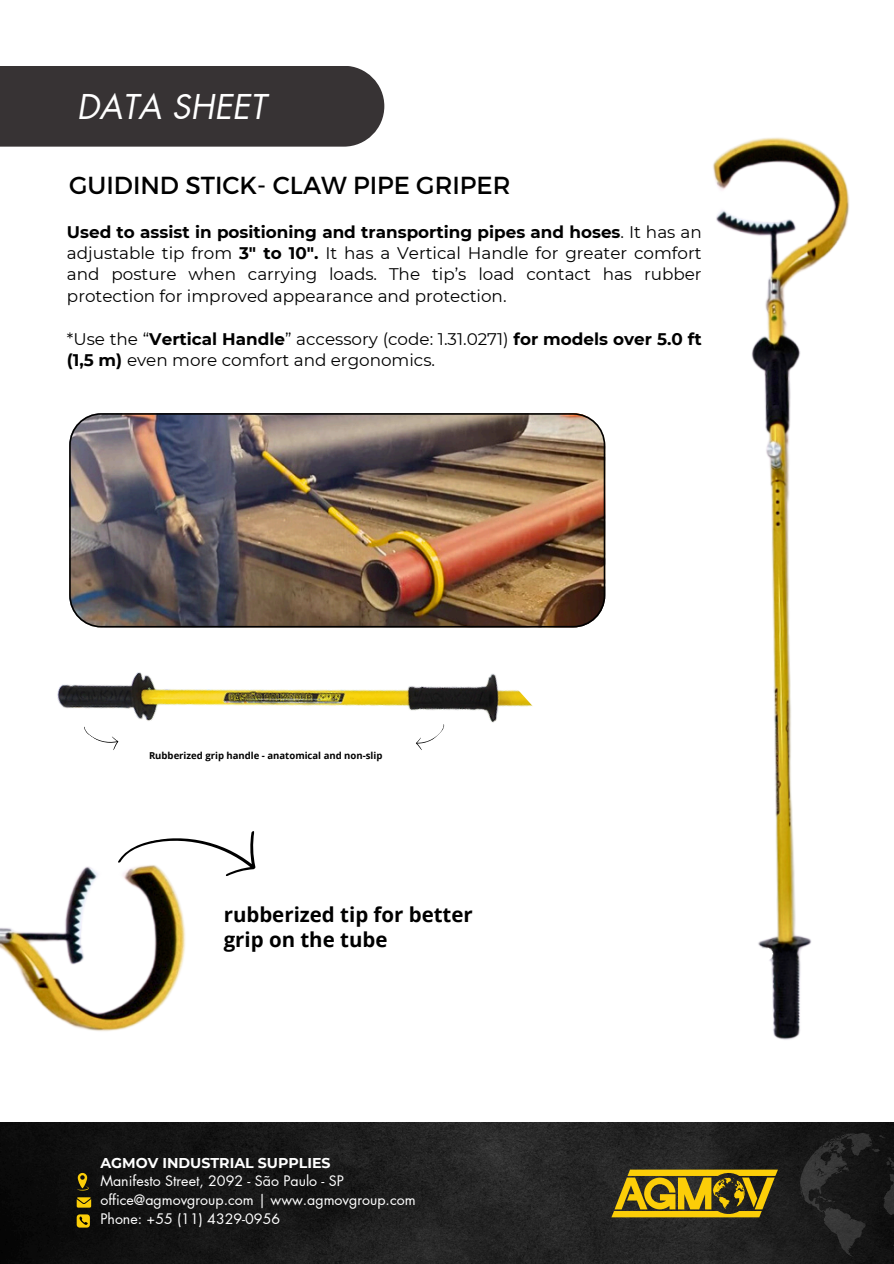
<style>
.page{position:relative;width:894px;height:1264px;background:#fff}
.page>*{position:absolute;margin:0;border:0;box-sizing:border-box;transform-origin:0 0}
.t1{font:italic 33.3px "Futura LT Pro";color:#fff}
.t2{font:24.6px "Montserrat";color:#000}
.t3{font:700 20.4px/25.5px "Open Sans";color:#000}
.t4{font:16.8px/21.5px "Montserrat";color:#000;text-align:justify}
.t5{font:14.25px/18.8px "Futura LT Pro";color:#fff}
.t6{font:700 9.6px "Open Sans";color:#000}
.s1{font-weight:700}
.s2{font-family:"Montserrat";font-weight:700}
</style>
<div class="page">
<img style="left:0;top:1122px;width:893px;height:141px">
<div style="left:0;top:66px;width:384px;height:81px;background:#373334"></div>
<svg style="left:77px;top:1197px;width:14px;height:10px"></svg>
<svg style="left:77px;top:1172px;width:12px;height:18px"></svg>
<svg style="left:611px;top:1169px;width:166px;height:48px;background:#998015"></svg>
<svg style="left:799px;top:1132px;width:94px;height:124px;background:#1e1e1e"></svg>
<svg style="left:77px;top:1214px;width:13px;height:13px"></svg>
<img style="left:713px;top:137px;width:137px;height:903px">
<img style="left:0;top:928px;width:177px;height:103px">
<img style="left:25px;top:627px;width:525px;height:353px">
<img style="left:69px;top:413px;width:536px;height:214px">
<h4 class="t1" style="left:77px;top:91px;width:190px">DATA SHEET</h4>
<p class="t2" style="left:69px;top:169px;width:442px">GUIDIND STICK- CLAW PIPE GRIPER</p>
<h2 class="t4" style="left:67px;top:221px;width:636px"><span class="s1">Used to assist in positioning and transporting pipes and hoses</span>. It has an adjustable tip from <span class="s1">3″ to 10″.</span> It has a Vertical Handle for greater comfort and posture when carrying loads. The tip’s load contact has rubber protection for improved appearance and protection.</h2>
<h4 class="t4" style="left:67px;top:328px;width:636px">*Use the “<span class="s1">Vertical Handle</span>” accessory (code: 1.31.0271) <span class="s1">for models over 5.0 ft (1,5 m)</span> even more comfort and ergonomics.</h4>
<p class="t6" style="left:149px;top:748px;width:235px">Rubberized grip handle - anatomical and non-slip</p>
<p class="t3" style="left:224px;top:901px;width:250px">rubberized tip for better grip on the tube</p>
<h1 class="t5" style="left:100px;top:1153px;width:317px"><span class="s2">AGMOV INDUSTRIAL SUPPLIES<br></span>Manifesto Street, 2092 - São Paulo - SP office@agmovgroup.com | www.agmovgroup.com Phone: +55 (11) 4329-0956</h1>
</div>
